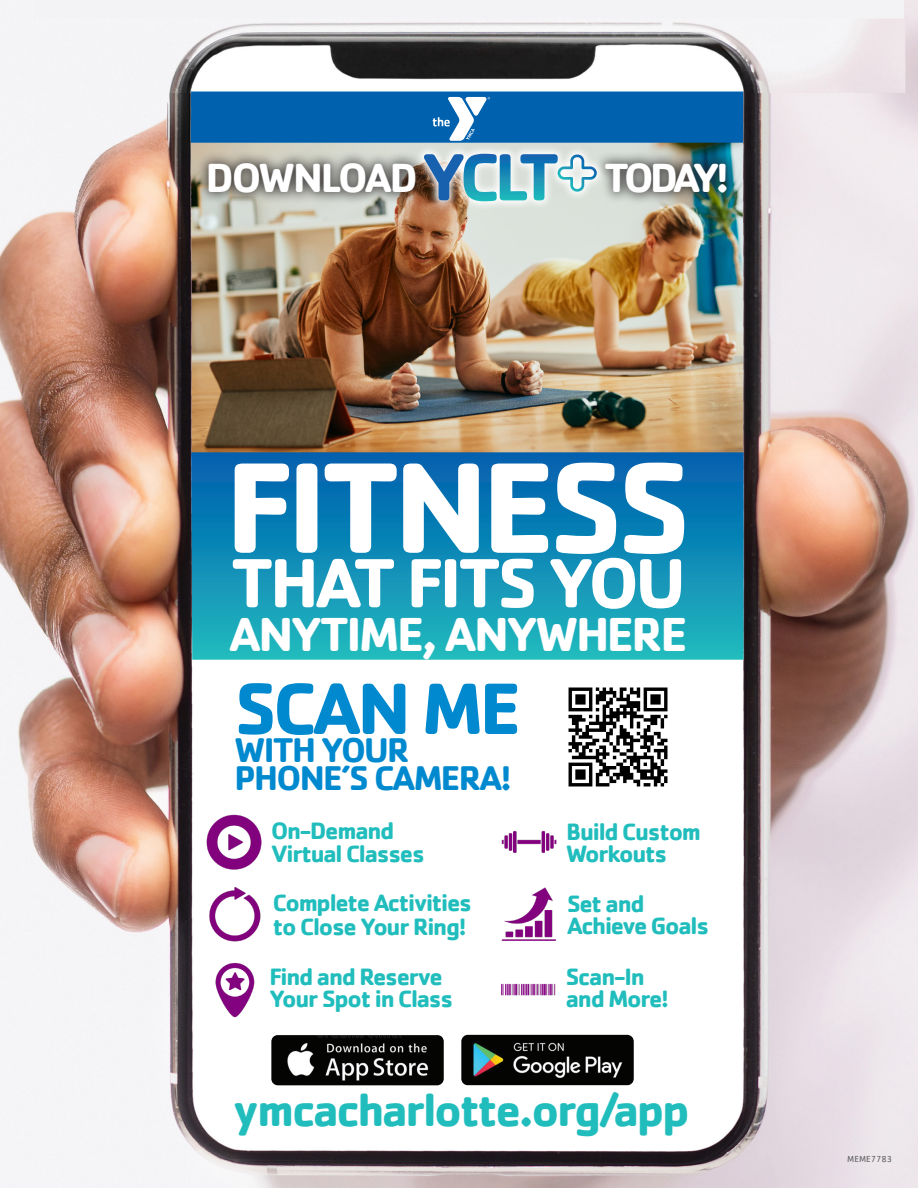
<style>
.page{position:relative;width:918px;height:1188px;background:#fff}
.page>*{position:absolute;margin:0;border:0;box-sizing:border-box;transform-origin:0 0}
.t1{font:700 133.65px "Cachet";letter-spacing:-.05em;color:#fff}
.t2{font:700 75.3px "Cachet";letter-spacing:-.05em;color:#0089cf}
.t3{font:700 72.15px "Cachet";letter-spacing:-.05em;color:#fff}
.t4{font:700 49.2px "Cachet";letter-spacing:-.05em;color:#fff}
.t5{font:700 47.25px "Cachet";letter-spacing:-.05em;color:#21bdbd}
.t6{font:700 42px "Cachet";letter-spacing:-.065em;color:#fff}
.t7{font:700 35.4px "Cachet";letter-spacing:-.05em;color:#0089cf}
.t8{font:700 24.45px/24px "Cachet";letter-spacing:-.05em;color:#21bdbd}
.t9{font:9px "Cachet";color:#636366}
</style>
<div class="page">
<img style="left:0;top:0;width:918px;height:1188px">
<svg style="left:433px;top:97px;width:57px;height:44px"></svg>
<div style="left:196px;top:150px;width:543px;height:56px;background:#231f20;opacity:.75"></div>
<svg style="left:414px;top:144px;width:193px;height:67px;background:#cfcac0"></svg>
<svg style="left:424px;top:154px;width:173px;height:47px;background:#8cb6c6"></svg>
<img style="left:207px;top:814px;width:55px;height:55px">
<img style="left:207px;top:886px;width:55px;height:55px">
<img style="left:501px;top:814px;width:56px;height:55px">
<img style="left:501px;top:887px;width:56px;height:55px">
<img style="left:207px;top:963px;width:55px;height:55px">
<img style="left:501px;top:962px;width:55px;height:52px">
<img style="left:555px;top:673px;width:127px;height:128px">
<img style="left:271px;top:1035px;width:173px;height:50px">
<img style="left:461px;top:1035px;width:173px;height:50px">
<svg style="left:191px;top:452px;width:553px;height:208px;background:#108ab5"></svg>
<p class="t6" style="left:206px;top:150px;width:213px">DOWNLOAD</p>
<p class="t6" style="left:604px;top:150px;width:127px">TODAY!</p>
<p class="t1" style="left:225px;top:421px;width:468px">FITNESS</p>
<p class="t3" style="left:231px;top:536px;width:457px">THAT FITS YOU</p>
<p class="t4" style="left:229px;top:603px;width:460px">ANYTIME, ANYWHERE</p>
<p class="t2" style="left:235px;top:660px;width:288px">SCAN ME</p>
<p class="t7" style="left:235px;top:727px;width:176px">WITH YOUR</p>
<p class="t7" style="left:235px;top:755px;width:279px">PHONE’S CAMERA!</p>
<p class="t8" style="left:271px;top:818px;width:125px">On-Demand</p>
<p class="t8" style="left:271px;top:841px;width:155px">Virtual Classes</p>
<p class="t8" style="left:273px;top:890px;width:200px">Complete Activities to Close Your Ring!</p>
<p class="t8" style="left:269px;top:964px;width:175px">Find and Reserve</p>
<p class="t8" style="left:269px;top:986px;width:185px">Your Spot in Class</p>
<p class="t8" style="left:566px;top:819px;width:136px">Build Custom</p>
<p class="t8" style="left:566px;top:841px;width:103px">Workouts</p>
<p class="t8" style="left:567px;top:891px;width:79px">Set and</p>
<p class="t8" style="left:567px;top:913px;width:144px">Achieve Goals</p>
<p class="t8" style="left:566px;top:964px;width:80px">Scan-In</p>
<p class="t8" style="left:566px;top:986px;width:105px">and More!</p>
<p class="t5" style="left:233px;top:1080px;width:458px">ymcacharlotte.org/app</p>
<p class="t9" style="left:847px;top:1153px;width:46px">MEME7783</p>
</div>
